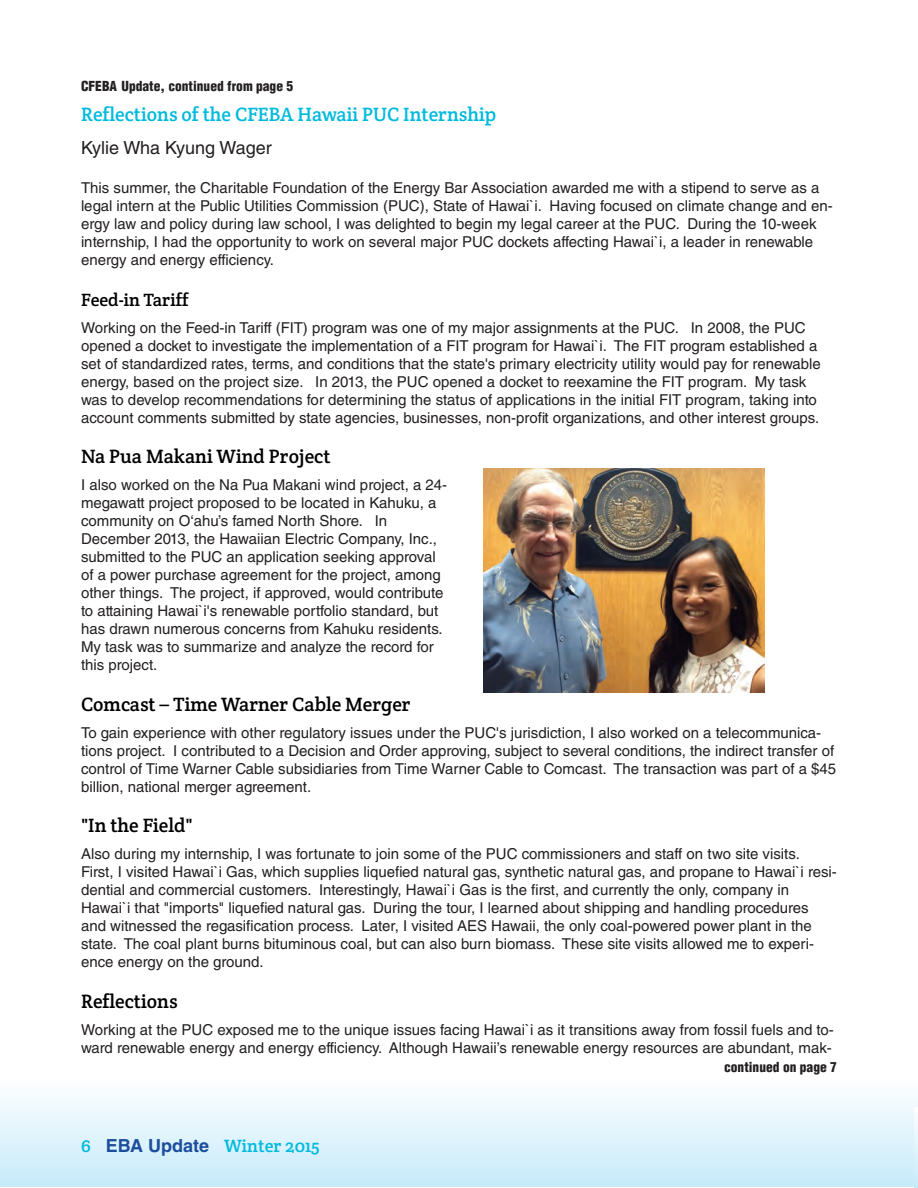
<style>
.page{position:relative;width:918px;height:1188px;background:#fff}
.page>*{position:absolute;margin:0;border:0;box-sizing:border-box;transform-origin:0 0}
.t1{font:19.5px "Crete Round";color:#000}
.t2{font:19.5px "Crete Round";color:#00badd}
.t3{font:18px "Crete Round";color:#00badd}
.t4{font:18px "Helvetica LT Std";color:#231f20}
.t5{font:18px "Crete Round";color:#000}
.t6{font:15px/18px "Helvetica LT Std";color:#231f20}
.t7{font:900 condensed 13.5px "Helvetica LT Std";color:#231f20}
.s1{font-family:"Helvetica LT Std";font-weight:700;color:#1c4e9c}
</style>
<div class="page">
<div style="left:0;top:1080px;width:918px;height:106px;background:linear-gradient(to bottom,#fdfefe,#c8ebfa)"></div>
<svg style="left:915px;top:1107px;width:3px;height:81px"></svg>
<img style="left:484px;top:468px;width:281px;height:225px">
<p class="t7" style="left:81px;top:81px;width:214px">CFEBA Update, continued from page 5</p>
<h1 class="t2" style="left:81px;top:108px;width:417px">Reflections of the CFEBA Hawaii PUC Internship</h1>
<p class="t4" style="left:81px;top:141px;width:192px">Kylie Wha Kyung Wager</p>
<p class="t6" style="left:81px;top:181px;width:753px">This summer, the Charitable Foundation of the Energy Bar Association awarded me with a stipend to serve as a legal intern at the Public Utilities Commission (PUC), State of Hawai`i. Having focused on climate change and en&shy;ergy law and policy during law school, I was delighted to begin my legal career at the PUC. During the 10-week internship, I had the opportunity to work on several major PUC dockets affecting Hawai`i, a leader in renewable energy and energy efficiency.</p>
<p class="t5" style="left:81px;top:294px;width:109px">Feed-in Tariff</p>
<p class="t6" style="left:81px;top:320px;width:741px">Working on the Feed-in Tariff (FIT) program was one of my major assignments at the PUC. In 2008, the PUC opened a docket to investigate the implementation of a FIT program for Hawai`i. The FIT program established a set of standardized rates, terms, and conditions that the state's primary electricity utility would pay for renewable energy, based on the project size. In 2013, the PUC opened a docket to reexamine the FIT program. My task was to develop recommendations for determining the status of applications in the initial FIT program, taking into account comments submitted by state agencies, businesses, non-profit organizations, and other interest groups.</p>
<h1 class="t1" style="left:81px;top:450px;width:251px">Na Pua Makani Wind Project</h1>
<p class="t6" style="left:81px;top:478px;width:368px">I also worked on the Na Pua Makani wind project, a 24- megawatt project proposed to be located in Kahuku, a community on O‘ahu’s famed North Shore. In December 2013, the Hawaiian Electric Company, Inc., submitted to the PUC an application seeking approval of a power purchase agreement for the project, among other things. The project, if approved, would contribute to attaining Hawai`i's renewable portfolio standard, but has drawn numerous concerns from Kahuku residents.<br>My task was to summarize and analyze the record for this project.</p>
<h1 class="t1" style="left:81px;top:698px;width:331px">Comcast – Time Warner Cable Merger</h1>
<p class="t6" style="left:81px;top:725px;width:757px">To gain experience with other regulatory issues under the PUC's jurisdiction, I also worked on a telecommunica&shy;tions project. I contributed to a Decision and Order approving, subject to several conditions, the indirect transfer of control of Time Warner Cable subsidiaries from Time Warner Cable to Comcast. The transaction was part of a $45 billion, national merger agreement.</p>
<h1 class="t1" style="left:81px;top:819px;width:113px">"In the Field"</h1>
<p class="t6" style="left:81px;top:847px;width:757px">Also during my internship, I was fortunate to join some of the PUC commissioners and staff on two site visits.<br>First, I visited Hawai`i Gas, which supplies liquefied natural gas, synthetic natural gas, and propane to Hawai`i resi&shy;dential and commercial customers. Interestingly, Hawai`i Gas is the first, and currently the only, company in Hawai`i that "imports" liquefied natural gas. During the tour, I learned about shipping and handling procedures and witnessed the regasification process. Later, I visited AES Hawaii, the only coal-powered power plant in the state. The coal plant burns bituminous coal, but can also burn biomass. These site visits allowed me to experi&shy;ence energy on the ground.</p>
<h1 class="t1" style="left:81px;top:995px;width:98px">Reflections</h1>
<p class="t6" style="left:81px;top:1022px;width:754px">Working at the PUC exposed me to the unique issues facing Hawai`i as it transitions away from fossil fuels and to&shy;ward renewable energy and energy efficiency. Although Hawaii’s renewable energy resources are abundant, mak-</p>
<p class="t7" style="left:724px;top:1062px;width:114px">continued on page 7</p>
<p class="t3" style="left:81px;top:1140px;width:240px">6 <span class="s1">EBA Update</span> Winter 2015</p>
</div>
